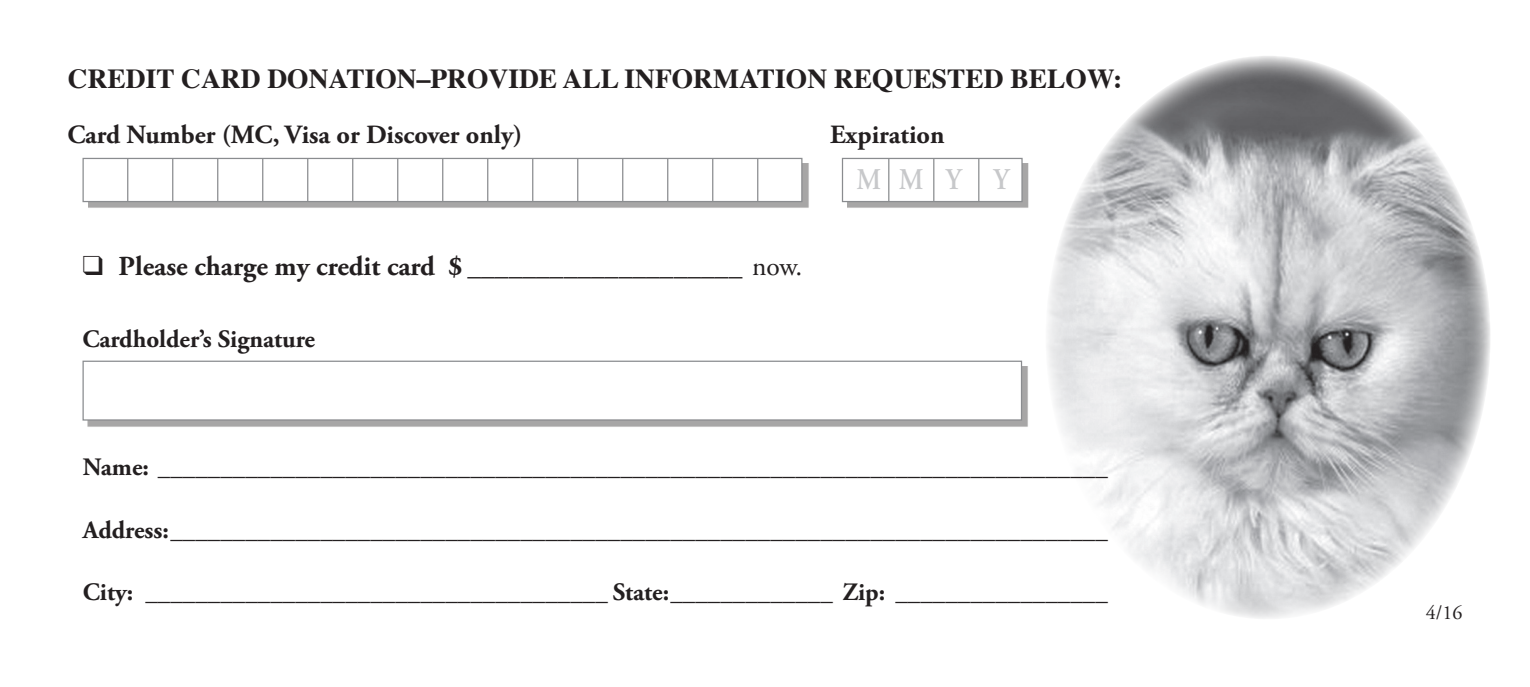
<style>
.page{position:relative;width:1530px;height:687px;background:#fff}
.page>*{position:absolute;margin:0;border:0;box-sizing:border-box;transform-origin:0 0}
.t1{font:600 30px "Adobe Garamond";color:#c7c8ca;scale:.9 1}
.t2{font:700 27.5px "Times";color:#231f20}
.t3{font:700 27.5px "Adobe Garamond Pro";color:#231f20}
.t4{font:700 26.25px "Adobe Garamond Pro";color:#231f20}
.t5{font:700 25px "Adobe Garamond Pro";color:#231f20}
.t6{font:25px "Adobe Garamond Pro";color:#231f20}
.t7{font:20px "Adobe Garamond Pro";color:#231f20}
.s1{font-weight:400}
.s2{font-weight:700}
</style>
<div class="page">
<img style="left:1047px;top:56px;width:443px;height:563px">
<div style="left:88px;top:366px;width:944px;height:64px;background:#231f20;opacity:.4"></div>
<div style="left:82px;top:360px;width:940px;height:60px;background:#fff;border:1px solid #8a8c8f"></div>
<div style="left:88px;top:163px;width:725px;height:49px;background:#231f20;opacity:.4"></div>
<div style="left:82px;top:158px;width:720px;height:44px;background:#fff;border:1px solid #8a8c8f"></div>
<hr style="left:127px;top:158px;width:1px;height:43px;background:#8a8c8f">
<hr style="left:172px;top:158px;width:1px;height:43px;background:#8a8c8f">
<hr style="left:217px;top:158px;width:1px;height:43px;background:#8a8c8f">
<hr style="left:262px;top:158px;width:1px;height:43px;background:#8a8c8f">
<hr style="left:307px;top:158px;width:1px;height:43px;background:#8a8c8f">
<hr style="left:352px;top:158px;width:1px;height:43px;background:#8a8c8f">
<hr style="left:397px;top:158px;width:1px;height:43px;background:#8a8c8f">
<hr style="left:442px;top:158px;width:1px;height:43px;background:#8a8c8f">
<hr style="left:487px;top:158px;width:1px;height:43px;background:#8a8c8f">
<hr style="left:532px;top:158px;width:1px;height:43px;background:#8a8c8f">
<hr style="left:577px;top:158px;width:1px;height:43px;background:#8a8c8f">
<hr style="left:622px;top:158px;width:1px;height:43px;background:#8a8c8f">
<hr style="left:667px;top:158px;width:1px;height:43px;background:#8a8c8f">
<hr style="left:712px;top:158px;width:1px;height:43px;background:#8a8c8f">
<hr style="left:757px;top:158px;width:1px;height:43px;background:#8a8c8f">
<div style="left:847px;top:163px;width:186px;height:49px;background:#231f20;opacity:.4"></div>
<div style="left:842px;top:158px;width:181px;height:44px;background:#fff;border:1px solid #8a8c8f"></div>
<hr style="left:888px;top:158px;width:1px;height:43px;background:#8a8c8f">
<hr style="left:933px;top:158px;width:1px;height:43px;background:#8a8c8f">
<hr style="left:978px;top:158px;width:1px;height:43px;background:#8a8c8f">
<p class="t2" style="left:68px;top:53px;width:1056px">CREDIT CARD DONATION–PROVIDE ALL INFORMATION REQUESTED BELOW:</p>
<p class="t4" style="left:68px;top:119px;width:456px">Card Number (MC, Visa or Discover only)</p>
<p class="t4" style="left:830px;top:119px;width:116px">Expiration</p>
<p class="t3" style="left:82px;top:250px;width:722px">❑ Please charge my credit card $ <span class="s1">____________________ now.</span></p>
<p class="t5" style="left:82px;top:324px;width:234px">Cardholder’s Signature</p>
<p class="t1" style="left:856px;top:163px;width:171px">MMY Y</p>
<p class="t5" style="left:83px;top:452px;width:1026px">Name: ____________________________________________________________________________</p>
<p class="t6" style="left:83px;top:514px;width:1026px"><span class="s2">Address:</span>___________________________________________________________________________</p>
<p class="t5" style="left:83px;top:577px;width:1026px">City: <span class="s1">_____________________________________</span> State:_____________ Zip: _________________</p>
<p class="t7" style="left:1426px;top:600px;width:38px">4/16</p>
</div>
